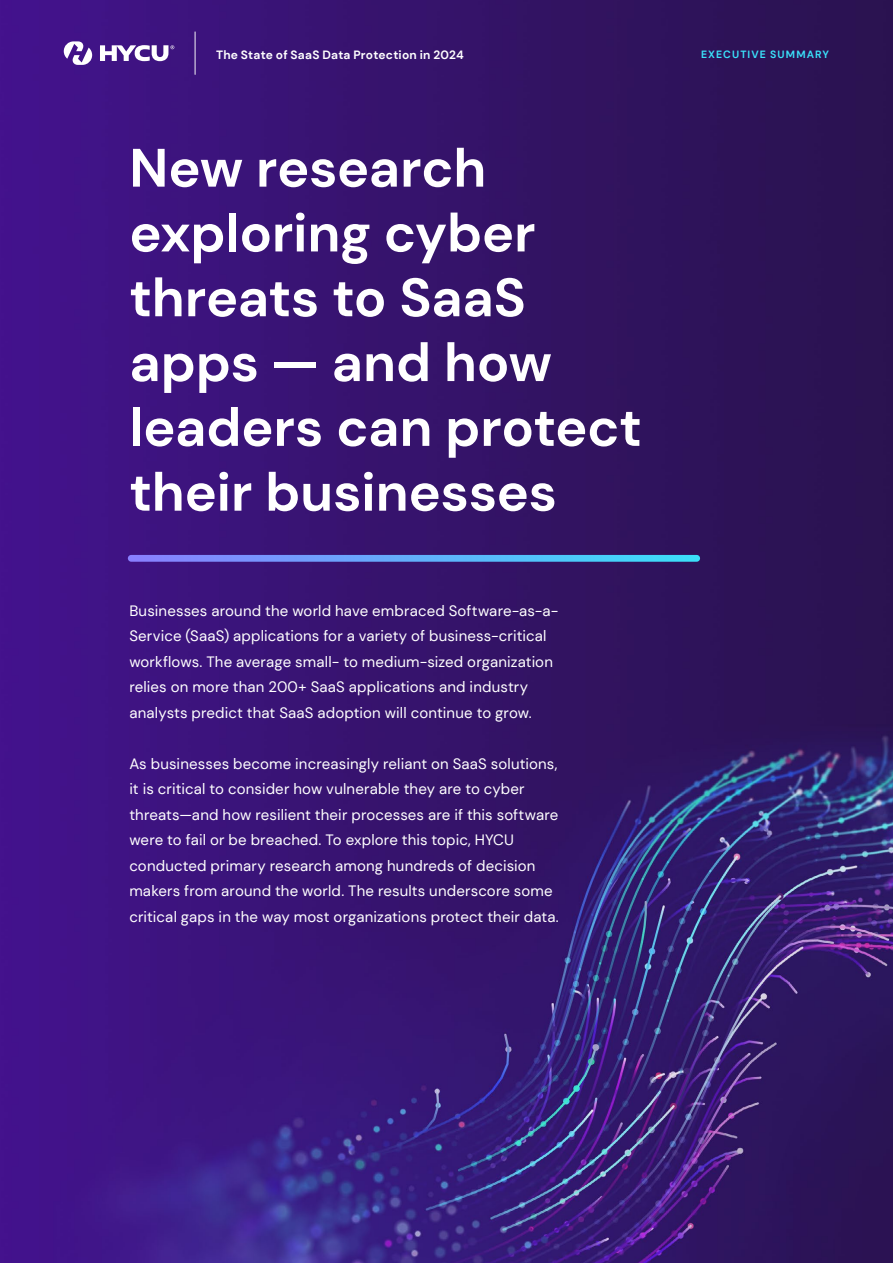
<style>
.page{position:relative;width:893px;height:1263px;background:#fff}
.page>*{position:absolute;margin:0;border:0;box-sizing:border-box;transform-origin:0 0}
.t1{font:700 54px/64.8px "DM Sans";letter-spacing:-.005em;color:#fff}
.t2{font:15px/25.5px "DM Sans";letter-spacing:.01em;color:#fff}
.t3{font:700 12px "DM Sans";letter-spacing:.02em;color:#fff}
.t4{font:700 10.5px "DM Sans";letter-spacing:.105em;color:#3ae1f9}
</style>
<div class="page">
<img style="left:0;top:0;width:893px;height:1263px">
<svg style="left:64px;top:41px;width:28px;height:24px"></svg>
<svg style="left:100px;top:45px;width:74px;height:16px"></svg>
<hr style="left:195px;top:32px;width:1px;height:42px;background:#f4f4f6">
<svg style="left:128px;top:555px;width:572px;height:7px"></svg>
<p class="t3" style="left:216px;top:47px;width:249px">The State of SaaS Data Protection in 2024</p>
<p class="t4" style="left:701px;top:48px;width:130px">EXECUTIVE SUMMARY</p>
<p class="t1" style="left:129px;top:135px;width:514px">New research exploring cyber threats to SaaS apps — and how leaders can protect their businesses</p>
<p class="t2" style="left:129px;top:597px;width:431px">Businesses around the world have embraced Software-as-a-Service (SaaS) applications for a variety of business-critical workflows. The average small- to medium-sized organization relies on more than 200+ SaaS applications and industry analysts predict that SaaS adoption will continue to grow.</p>
<p class="t2" style="left:129px;top:750px;width:431px">As businesses become increasingly reliant on SaaS solutions, it is critical to consider how vulnerable they are to cyber threats—and how resilient their processes are if this software were to fail or be breached. To explore this topic, HYCU conducted primary research among hundreds of decision makers from around the world. The results underscore some critical gaps in the way most organizations protect their data.</p>
</div>
